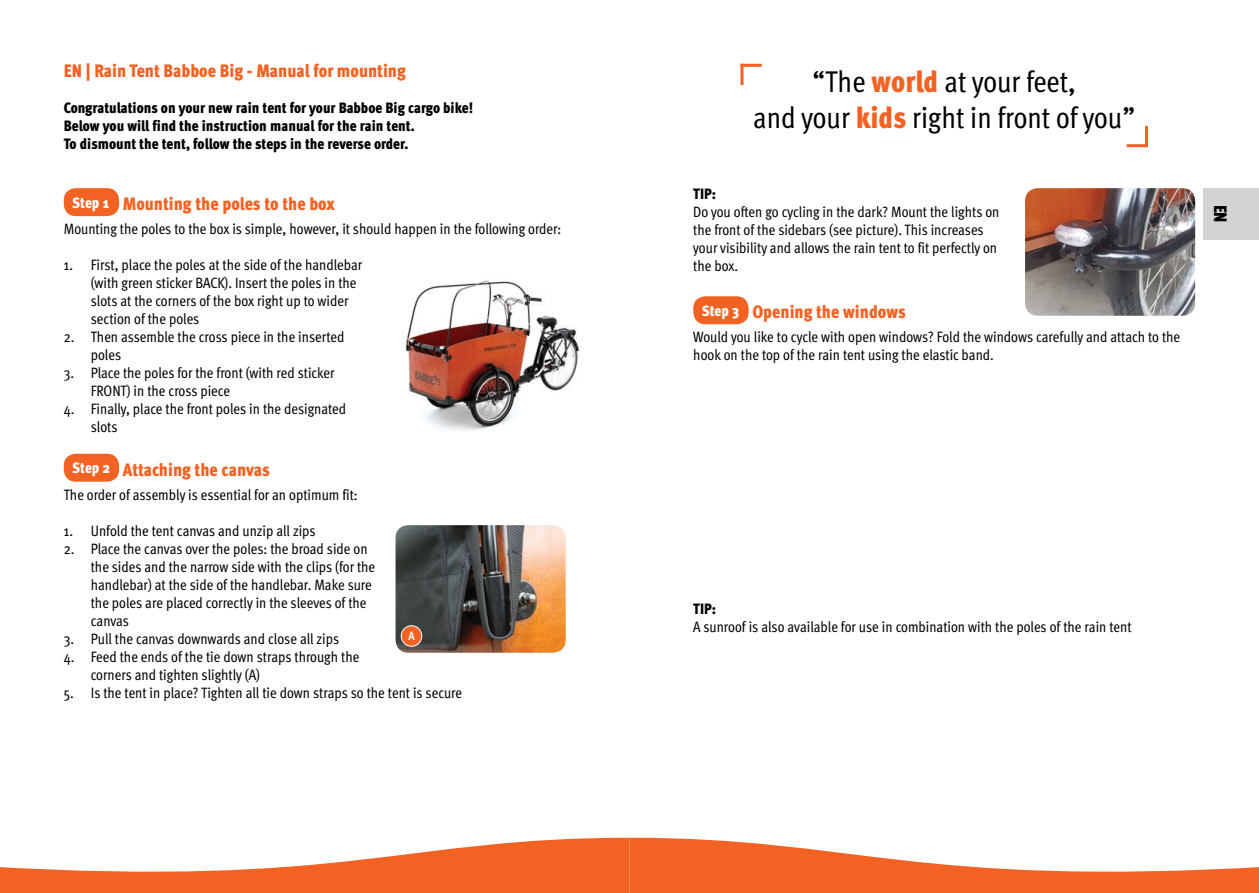
<style>
.page{position:relative;width:1259px;height:893px;background:#fff}
.page>*{position:absolute;margin:0;border:0;box-sizing:border-box;transform-origin:0 0}
.t1{font:30px/36px "Meta Cond";color:#000;text-align:center}
.t2{font:900 18px "Meta Cond";color:#f26323}
.t3{font:900 18px "Meta Cond";color:#000}
.t4{font:15px/18px "Meta Cond";color:#000}
.t5{font:900 15px/18px "Meta Cond";color:#000}
.t6{font:700 12px "Meta Cond";color:#fff}
.s1{font-size:15px;color:#fff}
.s2{font-weight:900;color:#f26323}
</style>
<div class="page">
<svg style="left:0;top:838px;width:1259px;height:55px"></svg>
<hr style="left:740px;top:64px;width:3px;height:21px;background:#f26323">
<hr style="left:740px;top:64px;width:22px;height:3px;background:#f26323">
<hr style="left:1145px;top:126px;width:3px;height:21px;background:#f26323">
<hr style="left:1126px;top:144px;width:22px;height:3px;background:#f26323">
<div style="left:64px;top:188px;width:55px;height:28px;background:#f26323;border-radius:12px"></div>
<div style="left:64px;top:454px;width:55px;height:28px;background:#f26323;border-radius:12px"></div>
<div style="left:693px;top:296px;width:55px;height:28px;background:#f26323;border-radius:12px"></div>
<img style="left:1025px;top:188px;width:170px;height:128px">
<div style="left:1203px;top:188px;width:56px;height:51px;background:#d1d3d4"></div>
<img style="left:395px;top:525px;width:171px;height:128px">
<img style="left:405px;top:280px;width:175px;height:151px">
<div style="left:401px;top:626px;width:21px;height:20px;background:#f26323;border-radius:50%"></div>
<div style="left:401px;top:625px;width:21px;height:22px;border:1px solid #fff;border-radius:50%"></div>
<p class="t2" style="left:64px;top:60px;width:343px">EN | Rain Tent Babboe Big - Manual for mounting</p>
<p class="t5" style="left:64px;top:99px;width:411px">Congratulations on your new rain tent for your Babboe Big cargo bike!<br>Below you will find the instruction manual for the rain tent.<br>To dismount the tent, follow the steps in the reverse order.</p>
<p class="t2" style="left:72px;top:193px;width:264px"><span class="s1">Step 1</span> Mounting the poles to the box</p>
<p class="t4" style="left:64px;top:220px;width:499px">Mounting the poles to the box is simple, however, it should happen in the following order:</p>
<p class="t4" style="left:91px;top:256px;width:273px;text-indent:-27px">1. First, place the poles at the side of the handlebar (with green sticker BACK). Insert the poles in the slots at the corners of the box right up to wider section of the poles</p>
<p class="t4" style="left:91px;top:328px;width:255px;text-indent:-27px">2. Then assemble the cross piece in the inserted poles</p>
<p class="t4" style="left:91px;top:364px;width:245px;text-indent:-27px">3. Place the poles for the front (with red sticker<br>FRONT) in the cross piece</p>
<p class="t4" style="left:91px;top:400px;width:257px;text-indent:-27px">4. Finally, place the front poles in the designated slots</p>
<p class="t2" style="left:72px;top:459px;width:199px"><span class="s1">Step 2</span> Attaching the canvas</p>
<p class="t4" style="left:64px;top:485px;width:295px">The order of assembly is essential for an optimum fit:</p>
<p class="t4" style="left:64px;top:521px;width:253px">1. Unfold the tent canvas and unzip all zips</p>
<p class="t4" style="left:91px;top:539px;width:286px;text-indent:-27px">2. Place the canvas over the poles: the broad side on the sides and the narrow side with the clips (for the handlebar) at the side of the handlebar. Make sure the poles are placed correctly in the sleeves of the canvas</p>
<p class="t4" style="left:64px;top:629px;width:277px">3. Pull the canvas downwards and close all zips</p>
<p class="t4" style="left:91px;top:647px;width:270px;text-indent:-27px">4. Feed the ends of the tie down straps through the corners and tighten slightly (A)</p>
<p class="t4" style="left:64px;top:683px;width:400px">5. Is the tent in place? Tighten all tie down straps so the tent is secure</p>
<p class="t6" style="left:408px;top:629px;width:8px">A</p>
<h1 class="t1" style="left:753px;top:64px;width:383px">“The <span class="s2">world</span> at your feet,<br>and your <span class="s2">kids</span> right in front of you”</h1>
<p class="t5" style="left:693px;top:185px;width:24px">TIP:</p>
<p class="t4" style="left:693px;top:203px;width:308px">Do you often go cycling in the dark? Mount the lights on the front of the sidebars (see picture). This increases your visibility and allows the rain tent to fit perfectly on the box.</p>
<p class="t2" style="left:702px;top:301px;width:205px"><span class="s1">Step 3</span> Opening the windows</p>
<p class="t4" style="left:693px;top:328px;width:488px">Would you like to cycle with open windows? Fold the windows carefully and attach to the hook on the top of the rain tent using the elastic band.</p>
<p class="t3" style="left:1231px;top:205px;width:20px;rotate:90deg">EN</p>
<p class="t5" style="left:693px;top:599px;width:24px">TIP:</p>
<p class="t4" style="left:693px;top:617px;width:440px">A sunroof is also available for use in combination with the poles of the rain tent</p>
</div>
